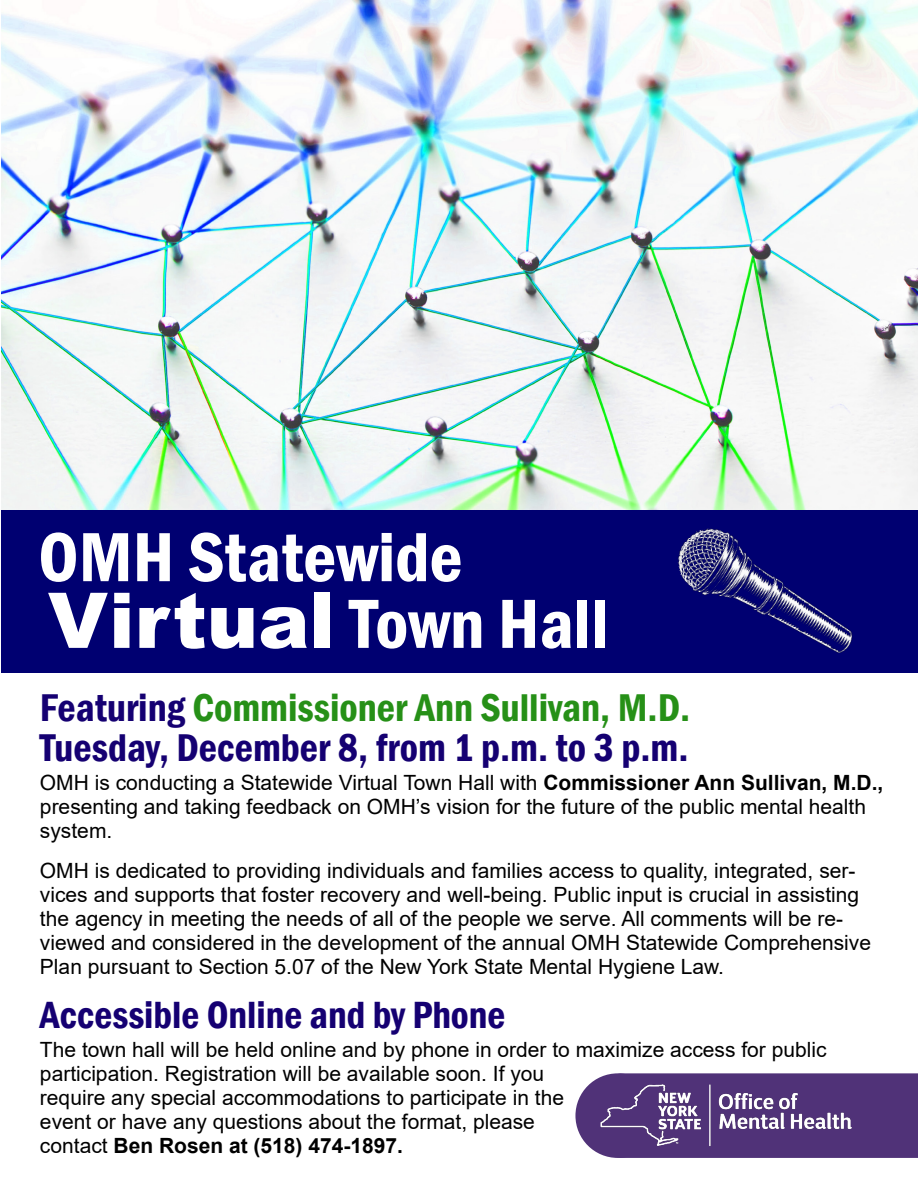
<style>
.page{position:relative;width:918px;height:1188px;background:#fff}
.page>*{position:absolute;margin:0;border:0;box-sizing:border-box;transform-origin:0 0}
.t1{font:600 condensed 72px "Franklin Gothic";color:#fff}
.t2{font:600 condensed 39.75px "Franklin Gothic";color:#269017}
.t3{font:600 condensed 39.75px "Franklin Gothic";color:#150072}
.t4{font:600 condensed 39px "Franklin Gothic";color:#150072}
.t5{font:21px/24px "Arial";color:#000}
.t6{font:700 21px "Arial";color:#000}
.s1{font-family:"Arial";font-weight:900;font-stretch:normal;font-size:76.95px}
.s2{color:#150072}
.s3{font-weight:700}
.s4{font-weight:400}
</style>
<div class="page">
<div style="left:2px;top:509px;width:916px;height:164px;background:#000071"></div>
<img style="left:2px;top:0;width:916px;height:509px">
<div style="left:609px;top:1073px;width:309px;height:85px;background:#503278"></div>
<div style="left:575px;top:1073px;width:85px;height:85px;background:#503278;border-radius:50%"></div>
<img style="left:600px;top:1080px;width:251px;height:68px">
<img style="left:672px;top:500px;width:187px;height:153px">
<p class="t1" style="left:38px;top:509px;width:426px">OMH Statewide</p>
<p class="t1" style="left:48px;top:576px;width:562px"><span class="s1">Virtual</span> Town Hall</p>
<p class="t2" style="left:40px;top:681px;width:652px"><span class="s2">Featuring</span> Commissioner Ann Sullivan, M.D.</p>
<p class="t3" style="left:40px;top:721px;width:650px">Tuesday, December 8, from 1 p.m. to 3 p.m.</p>
<p class="t5" style="left:40px;top:770px;width:845px">OMH is conducting a Statewide Virtual Town Hall with <span class="s3">Commissioner Ann Sullivan, M.D., </span>presenting and taking feedback on OMH’s vision for the future of the public mental health system.</p>
<p class="t5" style="left:40px;top:859px;width:833px">OMH is dedicated to providing individuals and families access to quality, integrated, ser&shy;vices and supports that foster recovery and well-being. Public input is crucial in assisting the agency in meeting the needs of all of the people we serve. All comments will be re&shy;viewed and considered in the development of the annual OMH Statewide Comprehensive Plan pursuant to Section 5.07 of the New York State Mental Hygiene Law.</p>
<p class="t4" style="left:40px;top:989px;width:467px">Accessible Online and by Phone</p>
<p class="t5" style="left:40px;top:1037px;width:788px">The town hall will be held online and by phone in order to maximize access for public</p>
<p class="t5" style="left:40px;top:1061px;width:506px">participation. Registration will be available soon. If you</p>
<p class="t5" style="left:40px;top:1085px;width:526px">require any special accommodations to participate in the</p>
<p class="t5" style="left:40px;top:1109px;width:496px">event or have any questions about the format, please</p>
<p class="t6" style="left:40px;top:1131px;width:364px"><span class="s4">contact</span> Ben Rosen at (518) 474-1897.</p>
</div>
